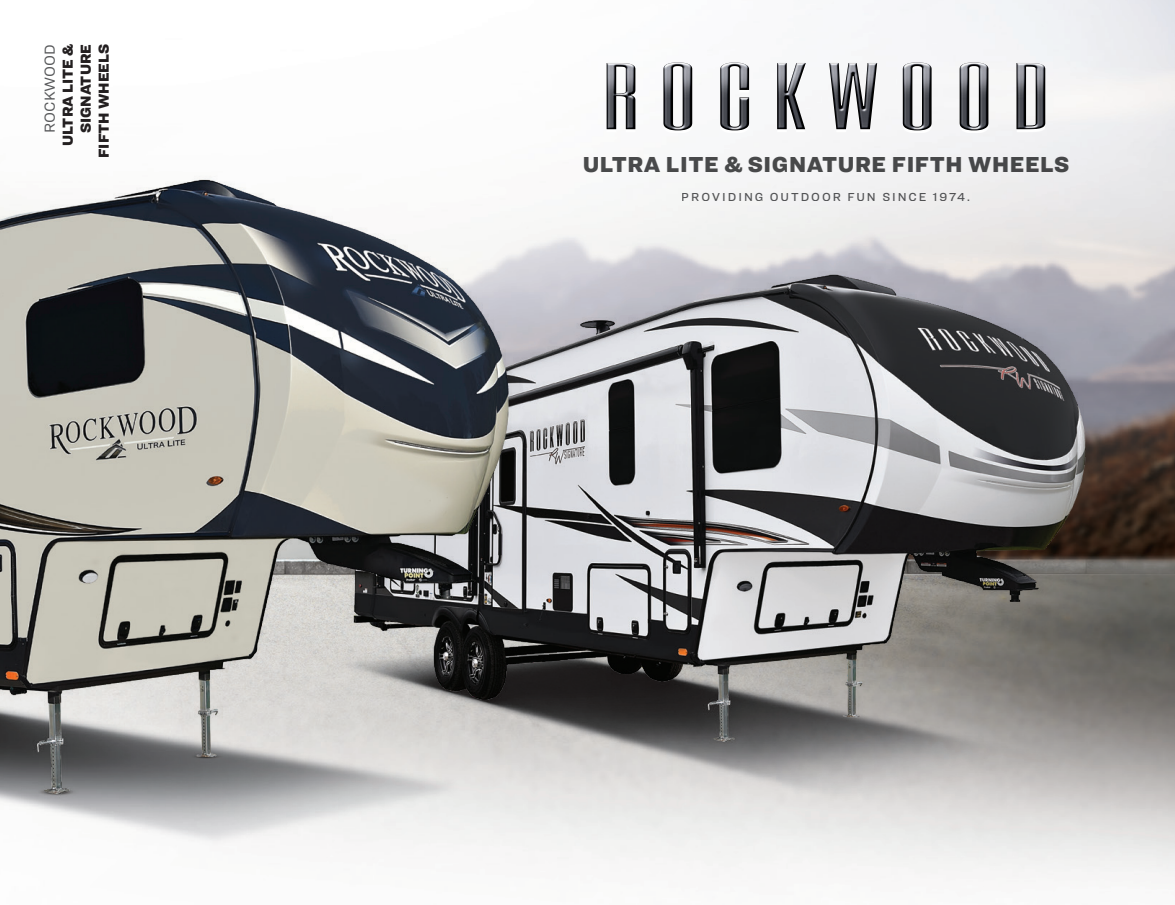
<style>
.page{position:relative;width:1175px;height:905px;background:#fff}
.page>*{position:absolute;margin:0;border:0;box-sizing:border-box;transform-origin:0 0}
.t1{font:900 22.5px "Ringside";letter-spacing:.025em;color:#4b4c4d}
.t2{font:900 15px "Ringside";color:#231f20}
.t3{font:15px "Ringside";color:#57585a}
.t4{font:500 12px "Ringside";letter-spacing:.16em;color:#57585a}
</style>
<div class="page">
<img style="left:587px;top:0;width:587px;height:877px">
<svg style="left:606px;top:64px;width:439px;height:69px;fill:#f7f7f6"></svg>
<img style="left:720px;top:62px;width:268px;height:68px">
<img style="left:587px;top:248px;width:557px;height:593px">
<img style="left:0;top:178px;width:587px;height:681px">
<p class="t3" style="left:39px;top:133px;width:90px;rotate:-90deg">ROCKWOOD</p>
<p class="t2" style="left:56px;top:146px;width:104px;rotate:-90deg">ULTRA LITE &amp;</p>
<p class="t2" style="left:74px;top:133px;width:91px;rotate:-90deg">SIGNATURE</p>
<p class="t2" style="left:92px;top:158px;width:116px;rotate:-90deg">FIFTH WHEELS</p>
<h1 class="t1" style="left:582px;top:147px;width:488px">ULTRA LITE &amp; SIGNATURE FIFTH WHEELS</h1>
<p class="t4" style="left:681px;top:188px;width:290px">PROVIDING OUTDOOR FUN SINCE 1974.</p>
</div>
